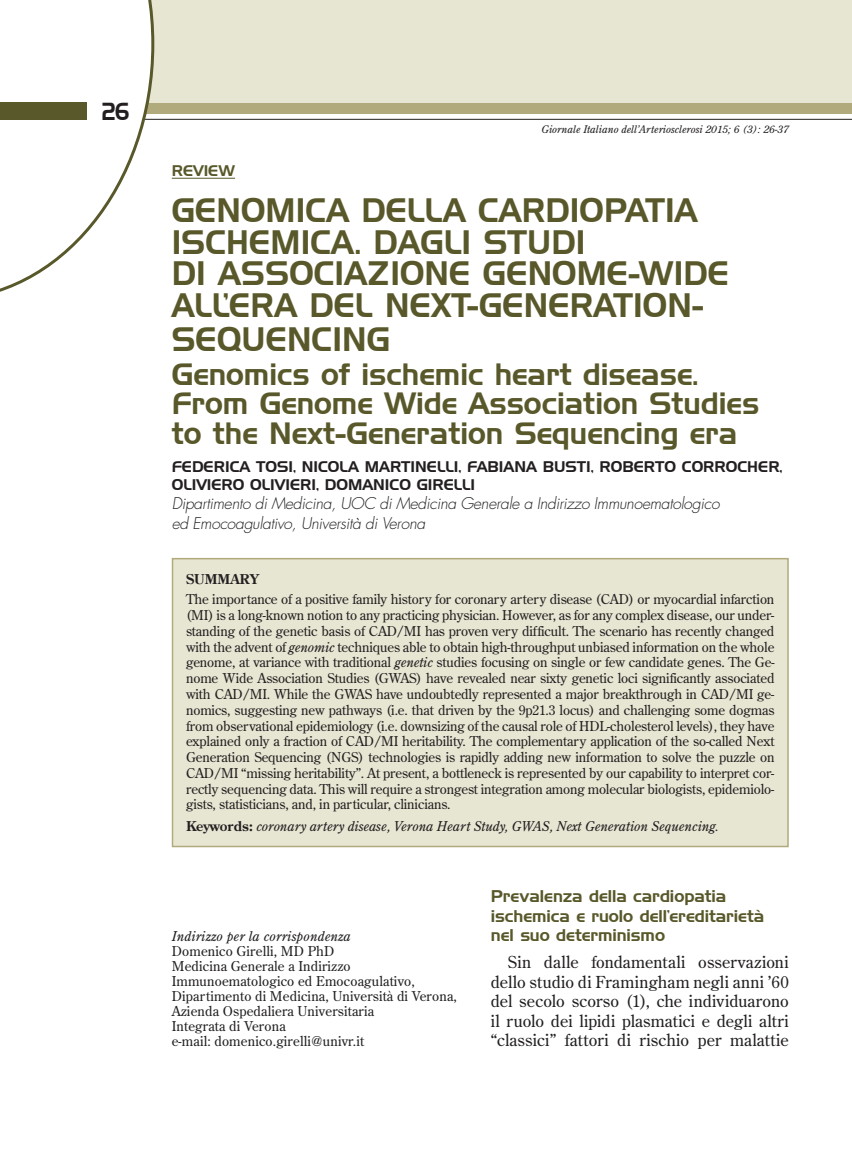
<style>
.page{position:relative;width:852px;height:1152px;background:#fff}
.page>*{position:absolute;margin:0;border:0;box-sizing:border-box;transform-origin:0 0}
.t1{font:33px/32.1px "Handel Gothic BT";letter-spacing:.005em;color:#58582a;scale:.95 1}
.t2{font:30px/29.2px "Handel Gothic BT";color:#58582a}
.t3{font:24px "Handel Gothic BT";color:#231f20;scale:.8 1}
.t4{font:16.5px/19.5px "Century Old Style Std";letter-spacing:.01em;color:#231f20;text-align:justify}
.t5{font:16.5px/19.5px "Handel Gothic BT";letter-spacing:-.005em;color:#58582a}
.t6{font:italic 300 15.75px/19.2px "Futura Std";letter-spacing:-.02em;color:#231f20}
.t7{font:15px/18px "Handel Gothic BT";color:#231f20}
.t8{font:15px "Handel Gothic BT";color:#58582a}
.t9{font:13.5px/15.8px "Century Old Style Std";letter-spacing:.01em;color:#231f20}
.t10{font:13.5px/20.2px "Century Old Style Std";letter-spacing:-.01em;color:#231f20}
.t11{font:italic 13.5px "Century Old Style Std";letter-spacing:-.005em;color:#231f20}
.t12{font:italic 10.5px "Century Old Style Std";color:#231f20}
.s1{font-weight:700}
.s2{font-style:italic}
.s3{font-weight:700;font-style:normal}
</style>
<div class="page">
<div style="left:0;top:0;width:851px;height:104px;background:#e7e6d3"></div>
<hr style="left:0;top:119px;width:851px;height:1px;background:#231f20">
<div style="left:0;top:104px;width:851px;height:10px;background:#b1aa7d"></div>
<svg style="left:0;top:0;width:154px;height:292px"></svg>
<div style="left:172px;top:558px;width:615px;height:288px;background:#e7e6d3"></div>
<div style="left:172px;top:558px;width:616px;height:289px;border:2px solid #b1aa7d"></div>
<hr style="left:172px;top:178px;width:63px;height:1px;background:#58582a">
<div style="left:0;top:103px;width:87px;height:17px;background:#58582a"></div>
<p class="t3" style="left:102px;top:97px;width:35px">26</p>
<p class="t12" style="left:541px;top:123px;width:249px">Giornale Italiano dell’Arteriosclerosi 2015; 6 (3): 26-37</p>
<p class="t8" style="left:172px;top:161px;width:65px">REVIEW</p>
<p class="t1" style="left:172px;top:194px;width:588px">GENOMICA DELLA CARDIOPATIA<br>ISCHEMICA. DAGLI STUDI<br>DI ASSOCIAZIONE GENOME-WIDE<br>ALL’ERA DEL NEXT-GENERATION-<br>SEQUENCING</p>
<p class="t2" style="left:172px;top:359px;width:589px">Genomics of ischemic heart disease.<br>From Genome Wide Association Studies to the Next-Generation Sequencing era</p>
<p class="t7" style="left:172px;top:457px;width:612px">FEDERICA TOSI, NICOLA MARTINELLI, FABIANA BUSTI, ROBERTO CORROCHER,<br>OLIVIERO OLIVIERI, DOMANICO GIRELLI</p>
<p class="t6" style="left:172px;top:494px;width:549px">Dipartimento di Medicina, UOC di Medicina Generale a Indirizzo Immunoematologico ed Emocoagulativo, Università di Verona</p>
<p class="t10" style="left:186px;top:568px;width:589px"><span class="s1">SUMMARY<br></span>The importance of a positive family history for coronary artery disease (CAD) or myocardial infarction</p>
<p class="t9" style="left:186px;top:607px;width:590px;text-align:justify">(MI) is a long-known notion to any practicing physician. However, as for any complex disease, our under&shy;standing of the genetic basis of CAD/MI has proven very difficult. The scenario has recently changed with the advent of <span class="s2">genomic</span> techniques able to obtain high-throughput unbiased information on the whole genome, at variance with traditional <span class="s2">genetic</span> studies focusing on single or few candidate genes. The Ge&shy;nome Wide Association Studies (GWAS) have revealed near sixty genetic loci significantly associated with CAD/MI. While the GWAS have undoubtedly represented a major breakthrough in CAD/MI ge&shy;nomics, suggesting new pathways (i.e. that driven by the 9p21.3 locus) and challenging some dogmas from observational epidemiology (i.e. downsizing of the causal role of HDL-cholesterol levels), they have explained only a fraction of CAD/MI heritability. The complementary application of the so-called Next Generation Sequencing (NGS) technologies is rapidly adding new information to solve the puzzle on CAD/MI “missing heritability”. At present, a bottleneck is represented by our capability to interpret cor&shy;rectly sequencing data. This will require a strongest integration among molecular biologists, epidemiolo&shy;gists, statisticians, and, in particular, clinicians.</p>
<p class="t11" style="left:186px;top:818px;width:534px"><span class="s3">Keywords:</span> coronary artery disease, Verona Heart Study, GWAS, Next Generation Sequencing.</p>
<p class="t9" style="left:172px;top:928px;width:287px;line-height:15px"><span class="s2">Indirizzo per la corrispondenza<br></span>Domenico Girelli, MD PhD<br>Medicina Generale a Indirizzo Immunoematologico ed Emocoagulativo, Dipartimento di Medicina, Università di Verona, Azienda Ospedaliera Universitaria<br>Integrata di Verona<br>e-mail: domenico.girelli@univr.it</p>
<p class="t5" style="left:491px;top:886px;width:275px">Prevalenza della cardiopatia ischemica e ruolo dell’ereditarietà nel suo determinismo</p>
<p class="t4" style="left:491px;top:952px;width:299px;text-indent:17px">Sin dalle fondamentali osservazioni dello studio di Framingham negli anni ’60 del secolo scorso (1), che individuarono il ruolo dei lipidi plasmatici e degli altri “classici” fattori di rischio per malattie</p>
</div>
